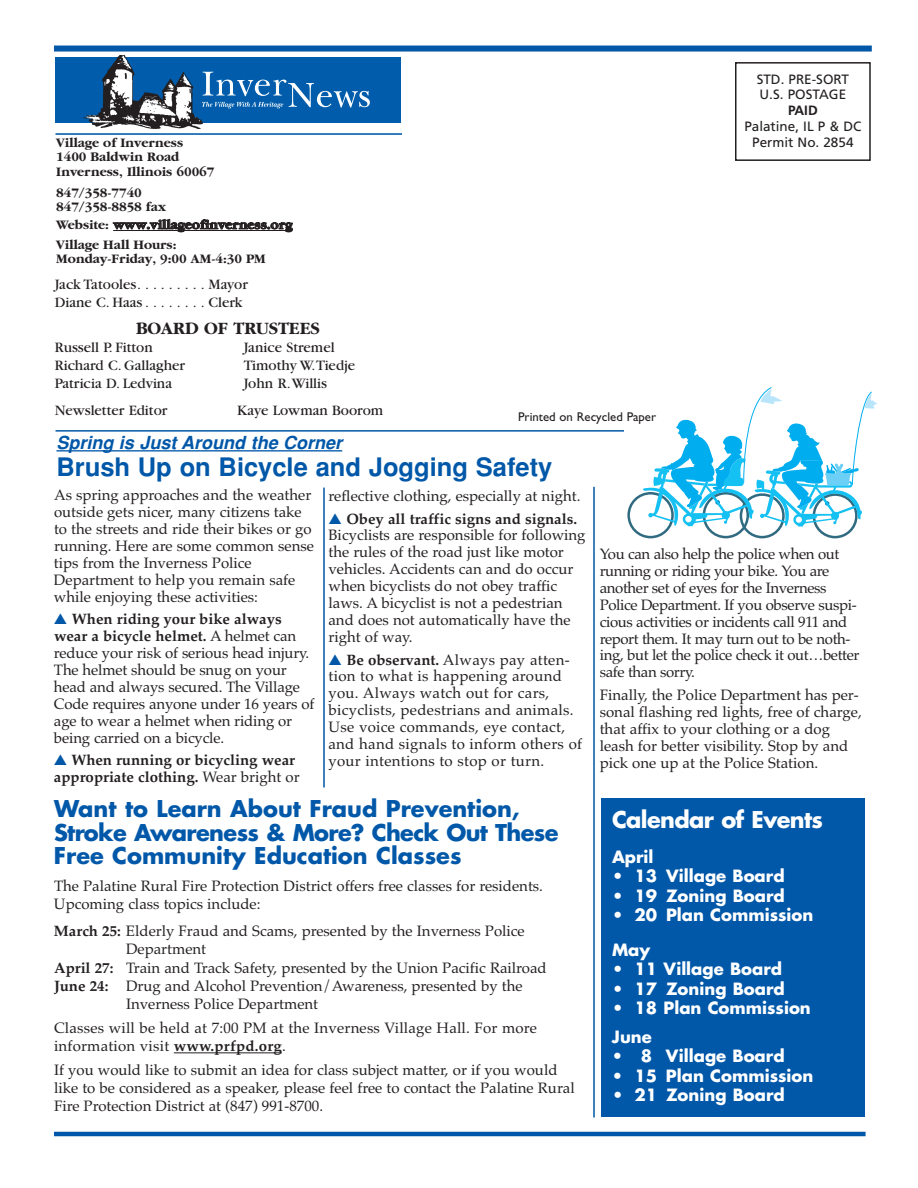
<style>
.page{position:relative;width:918px;height:1188px;background:#fff}
.page>*{position:absolute;margin:0;border:0;box-sizing:border-box;transform-origin:0 0}
.t1{font:700 25.5px "Helvetica";color:#0157a8}
.t2{font:700 22.5px/23.2px "Futura";color:#0157a8}
.t3{font:700 22.5px "Futura";letter-spacing:-.03em;color:#fff}
.t4{font:italic 700 18px "Helvetica";color:#0157a8}
.t5{font:700 18px "Garamond";color:#231f20}
.t6{font:700 16.5px/34.5px "Futura";color:#fff}
.t7{font:15px/16.8px "Palatino";color:#231f20}
.t8{font:15px/16.8px "Palatino";letter-spacing:-.025em;color:#231f20}
.t9{font:15px/16.8px "Palatino";letter-spacing:.02em;color:#231f20}
.t10{font:15px/18px "Garamond";color:#231f20}
.t11{font:700 15px/16.8px "Palatino";color:#231f20}
.t12{font:700 13.5px/14.2px "Garamond";color:#231f20}
.t13{font:13.5px/15.8px "Frutiger";color:#231f20}
.t14{font:700 13.5px "Frutiger";color:#231f20}
.t15{font:12.75px "Gill Sans";color:#231f20}
.s1{color:#0157a8}
.s2{font-weight:700}
.s3{font-weight:400}
</style>
<div class="page">
<hr style="left:54px;top:1132px;width:812px;height:4px;background:#0157a8">
<div style="left:54px;top:46px;width:818px;height:6px;background:#0157a8"></div>
<div style="left:735px;top:62px;width:136px;height:99px;border:2px solid #231f20"></div>
<hr style="left:56px;top:430px;width:811px;height:2px;background:#0157a8">
<hr style="left:113px;top:230px;width:179px;height:1px;background:#231f20">
<div style="left:56px;top:57px;width:345px;height:66px;background:#015dab"></div>
<hr style="left:56px;top:133px;width:346px;height:2px;background:#015dab">
<svg style="left:207px;top:71px;width:163px;height:38px"></svg>
<img style="left:83px;top:55px;width:124px;height:74px">
<hr style="left:323px;top:488px;width:2px;height:299px;background:#0157a8">
<hr style="left:593px;top:487px;width:2px;height:630px;background:#0157a8">
<hr style="left:174px;top:1052px;width:108px;height:1px;background:#231f20">
<div style="left:602px;top:798px;width:263px;height:319px;background:#0157a8"></div>
<hr style="left:56px;top:450px;width:286px;height:2px;background:#0157a8">
<div style="left:625px;top:386px;width:259px;height:161px;background:#fff"></div>
<div style="left:740px;top:493px;width:45px;height:45px;border:3px solid #316b81;border-radius:50%"></div>
<div style="left:813px;top:493px;width:45px;height:45px;border:3px solid #316b81;border-radius:50%"></div>
<div style="left:627px;top:492px;width:47px;height:46px;border:3px solid #316b81;border-radius:50%"></div>
<div style="left:703px;top:492px;width:46px;height:46px;border:3px solid #316b81;border-radius:50%"></div>
<svg style="left:643px;top:387px;width:234px;height:141px"></svg>
<p class="t12" style="left:56px;top:135px;width:160px">Village of Inverness<br>1400 Baldwin Road<br>Inverness, Illinois 60067</p>
<p class="t12" style="left:56px;top:185px;width:111px">847/358-7740<br>847/358-8858 fax</p>
<p class="t12" style="left:56px;top:214px;width:238px;line-height:20.4px">Website: www.villageofinverness.org<br>Village Hall Hours:</p>
<p class="t12" style="left:56px;top:252px;width:211px">Monday-Friday, 9:00 AM-4:30 PM</p>
<p class="t10" style="left:55px;top:277px;width:195px">Jack Tatooles. . . . . . . . . Mayor<br>Diane C. Haas . . . . . . . . Clerk</p>
<p class="t5" style="left:136px;top:317px;width:185px">BOARD OF TRUSTEES</p>
<p class="t10" style="left:55px;top:340px;width:100px">Russell P. Fitton</p>
<p class="t10" style="left:244px;top:340px;width:92px">Janice Stremel</p>
<p class="t10" style="left:55px;top:358px;width:132px">Richard C. Gallagher</p>
<p class="t10" style="left:244px;top:358px;width:113px">Timothy W.Tiedje</p>
<p class="t10" style="left:55px;top:376px;width:119px">Patricia D. Ledvina</p>
<p class="t10" style="left:244px;top:376px;width:85px">John R.Willis</p>
<p class="t10" style="left:55px;top:403px;width:114px">Newsletter Editor</p>
<p class="t10" style="left:237px;top:403px;width:147px">Kaye Lowman Boorom</p>
<p class="t15" style="left:518px;top:412px;width:139px">Printed on Recycled Paper</p>
<p class="t4" style="left:56px;top:432px;width:287px">Spring is Just Around the Corner</p>
<h1 class="t1" style="left:56px;top:452px;width:497px">Brush Up on Bicycle and Jogging Safety</h1>
<p class="t13" style="left:757px;top:72px;width:94px">STD. PRE-SORT<br>U.S. POSTAGE</p>
<p class="t14" style="left:788px;top:105px;width:31px">PAID</p>
<p class="t13" style="left:744px;top:119px;width:119px;text-align:center">Palatine, IL P &amp; DC<br>Permit No. 2854</p>
<p class="t7" style="left:54px;top:487px;width:261px">As spring approaches and the weather outside gets nicer, many citizens take to the streets and ride their bikes or go running. Here are some common sense tips from the Inverness Police Department to help you remain safe while enjoying these activities:</p>
<p class="t7" style="left:54px;top:611px;width:262px"><span class="s1">▲</span> <span class="s2">When riding your bike always wear a bicycle helmet.</span> A helmet can reduce your risk of serious head injury.<br>The helmet should be snug on your head and always secured. The Village Code requires anyone under 16 years of age to wear a helmet when riding or being carried on a bicycle.</p>
<p class="t11" style="left:54px;top:752px;width:247px"><span class="s1">▲</span> When running or bicycling wear appropriate clothing. <span class="s3">Wear bright or</span></p>
<p class="t7" style="left:328px;top:487px;width:253px">reflective clothing, especially at night.</p>
<p class="t7" style="left:328px;top:510px;width:259px"><span class="s1">▲</span> <span class="s2">Obey all traffic signs and signals.<br></span>Bicyclists are responsible for following the rules of the road just like motor vehicles. Accidents can and do occur when bicyclists do not obey traffic laws. A bicyclist is not a pedestrian and does not automatically have the right of way.</p>
<p class="t9" style="left:328px;top:651px;width:255px"><span class="s1">▲</span> <span class="s2">Be observant.</span> Always pay atten&shy;tion to what is happening around you. Always watch out for cars, bicyclists, pedestrians and animals.<br>Use voice commands, eye contact, and hand signals to inform others of your intentions to stop or turn.</p>
<h2 class="t2" style="left:54px;top:799px;width:506px">Want to Learn About Fraud Prevention,<br>Stroke Awareness &amp; More? Check Out These<br>Free Community Education Classes</h2>
<p class="t7" style="left:54px;top:877px;width:491px;line-height:18px">The Palatine Rural Fire Protection District offers free classes for residents.<br>Upcoming class topics include:</p>
<p class="t7" style="left:54px;top:923px;width:472px"><span class="s2">March 25:</span> Elderly Fraud and Scams, presented by the Inverness Police</p>
<p class="t7" style="left:126px;top:941px;width:82px">Department</p>
<p class="t7" style="left:54px;top:959px;width:494px"><span class="s2">April 27:</span> Train and Track Safety, presented by the Union Pacific Railroad</p>
<p class="t7" style="left:54px;top:977px;width:470px"><span class="s2">June 24:</span> Drug and Alcohol Prevention/Awareness, presented by the</p>
<p class="t7" style="left:126px;top:996px;width:194px">Inverness Police Department</p>
<p class="t7" style="left:54px;top:1019px;width:484px;line-height:18px">Classes will be held at 7:00 PM at the Inverness Village Hall. For more information visit <span class="s2">www.prfpd.org</span>.</p>
<p class="t7" style="left:54px;top:1061px;width:522px;line-height:18px">If you would like to submit an idea for class subject matter, or if you would like to be considered as a speaker, please feel free to contact the Palatine Rural<br>Fire Protection District at (847) 991-8700.</p>
<p class="t8" style="left:600px;top:546px;width:261px">You can also help the police when out running or riding your bike. You are another set of eyes for the Inverness Police Department. If you observe suspi&shy;cious activities or incidents call 911 and report them. It may turn out to be noth&shy;ing, but let the police check it out…better safe than sorry.</p>
<p class="t7" style="left:600px;top:687px;width:264px">Finally, the Police Department has per&shy;sonal flashing red lights, free of charge, that affix to your clothing or a dog leash for better visibility. Stop by and pick one up at the Police Station.</p>
<h2 class="t3" style="left:612px;top:810px;width:213px">Calendar of Events</h2>
<p class="t6" style="left:612px;top:841px;width:43px">April</p>
<p class="t6" style="left:612px;top:860px;width:174px">• 13 Village Board</p>
<p class="t6" style="left:612px;top:880px;width:174px">• 19 Zoning Board</p>
<p class="t6" style="left:612px;top:899px;width:203px">• 20 Plan Commission<br>May</p>
<p class="t6" style="left:612px;top:953px;width:172px">• 11 Village Board</p>
<p class="t6" style="left:612px;top:973px;width:174px">• 17 Zoning Board</p>
<p class="t6" style="left:612px;top:995px;width:200px;line-height:28.5px">• 18 Plan Commission<br>June</p>
<p class="t6" style="left:612px;top:1040px;width:174px">• 8 Village Board</p>
<p class="t6" style="left:612px;top:1060px;width:203px">• 15 Plan Commission</p>
<p class="t6" style="left:612px;top:1079px;width:174px">• 21 Zoning Board</p>
</div>
